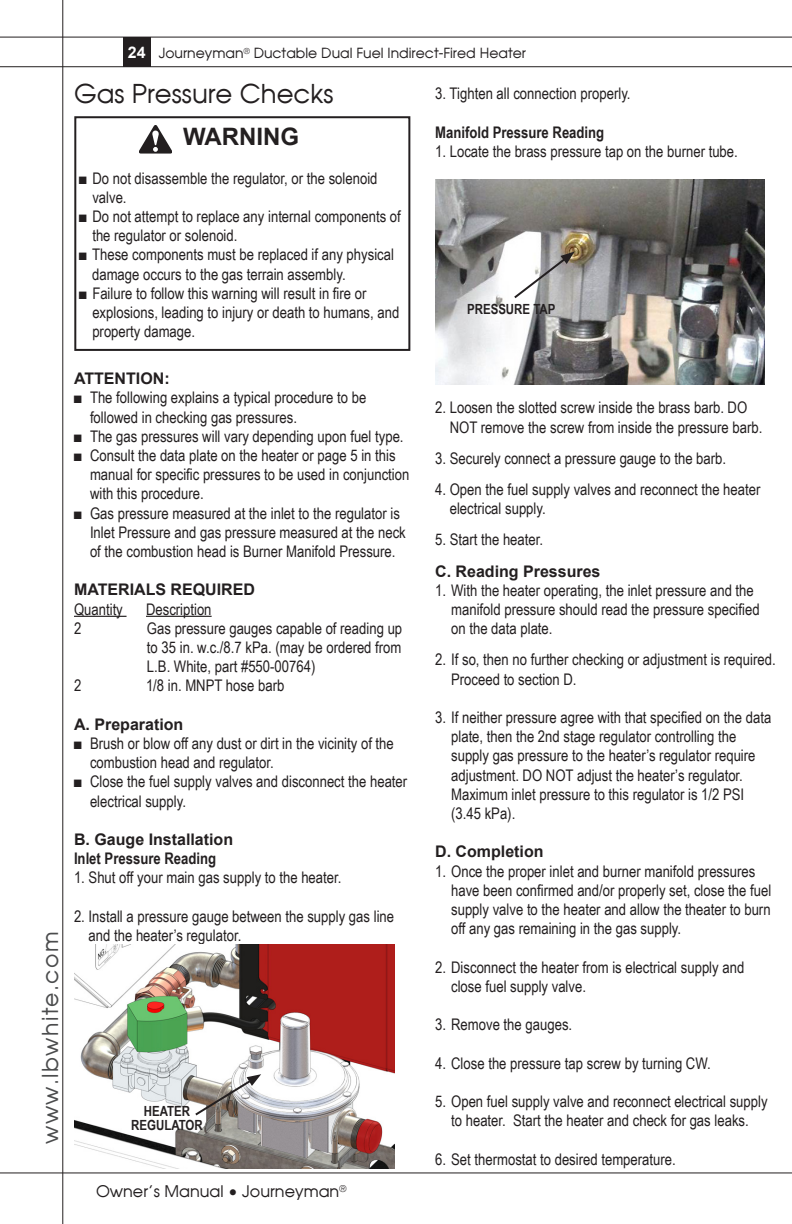
<style>
.page{position:relative;width:792px;height:1224px;background:#fff}
.page>*{position:absolute;margin:0;border:0;box-sizing:border-box;transform-origin:0 0}
.Attention_Header{font:26px "Moderne";color:#231f20}
.t1{font:700 24px "Arial";color:#231f20}
.t2{font:22px "Moderne";letter-spacing:.06em;color:#4b4c4d}
.BODY_for_INSIDE_PAGES{font:16px/19.2px "Arial Narrow";color:#231f20}
.BODY_for_INSIDE_PAGES-2{font:700 16px "Arial";color:#231f20}
.BODY_for_INSIDE_PAGES-3{font:700 16px "Arial Narrow";color:#231f20}
.t3{font:16px "Moderne";color:#231f20}
.t4{font:700 16px "Arial";color:#fff}
.t5{font:14px "Moderne";color:#231f20}
.BODY_for_INSIDE_PAGES-4{font:700 14px "Arial Narrow";color:#231f20}
</style>
<div class="page">
<hr style="left:0;top:37px;width:792px;height:1px;background:#231f20">
<hr style="left:0;top:66px;width:792px;height:1px;background:#231f20">
<hr style="left:0;top:1172px;width:792px;height:1px;background:#231f20">
<hr style="left:62px;top:0;width:1px;height:1224px;background:#231f20">
<div style="left:123px;top:37px;width:27px;height:29px;background:#231f20"></div>
<div style="left:74px;top:116px;width:336px;height:235px;border:2px solid #231f20"></div>
<svg style="left:139px;top:126px;width:33px;height:28px"></svg>
<hr style="left:74px;top:616px;width:53px;height:1px;background:#231f20">
<hr style="left:146px;top:616px;width:66px;height:1px;background:#231f20">
<img style="left:74px;top:944px;width:320px;height:225px">
<img style="left:435px;top:179px;width:329px;height:205px">
<svg style="left:512px;top:251px;width:63px;height:49px"></svg>
<svg style="left:193px;top:1074px;width:68px;height:43px"></svg>
<h3 class="t2" style="left:36px;top:1144px;width:214px;rotate:-90deg">www.lbwhite.com</h3>
<p class="t4" style="left:128px;top:41px;width:20px">24</p>
<p class="t5" style="left:159px;top:44px;width:369px">Journeyman<sup>®</sup> Ductable Dual Fuel Indirect-Fired Heater</p>
<p class="Attention_Header" style="left:74px;top:78px;width:261px">Gas Pressure Checks</p>
<p class="t1" style="left:183px;top:120px;width:117px">WARNING</p>
<p class="BODY_for_INSIDE_PAGES" style="left:92px;top:168px;width:287px;text-indent:-13px">■ Do not disassemble the regulator, or the solenoid valve.</p>
<p class="BODY_for_INSIDE_PAGES" style="left:92px;top:206px;width:310px;text-indent:-13px">■ Do not attempt to replace any internal components of the regulator or solenoid.</p>
<p class="BODY_for_INSIDE_PAGES" style="left:92px;top:245px;width:303px;text-indent:-13px">■ These components must be replaced if any physical damage occurs to the gas terrain assembly.</p>
<p class="BODY_for_INSIDE_PAGES" style="left:92px;top:283px;width:309px;text-indent:-13px">■ Failure to follow this warning will result in fire or explosions, leading to injury or death to humans, and property damage.</p>
<p class="BODY_for_INSIDE_PAGES-2" style="left:74px;top:367px;width:97px">ATTENTION:</p>
<p class="BODY_for_INSIDE_PAGES" style="left:90px;top:388px;width:278px;text-indent:-16px">■ The following explains a typical procedure to be followed in checking gas pressures.</p>
<p class="BODY_for_INSIDE_PAGES" style="left:74px;top:426px;width:331px">■ The gas pressures will vary depending upon fuel type.</p>
<p class="BODY_for_INSIDE_PAGES" style="left:90px;top:445px;width:321px;text-indent:-16px">■ Consult the data plate on the heater or page 5 in this manual for specific pressures to be used in conjunction with this procedure.</p>
<p class="BODY_for_INSIDE_PAGES" style="left:90px;top:503px;width:317px;text-indent:-16px">■ Gas pressure measured at the inlet to the regulator is<br>Inlet Pressure and gas pressure measured at the neck of the combustion head is Burner Manifold Pressure.</p>
<p class="BODY_for_INSIDE_PAGES-2" style="left:74px;top:579px;width:183px">MATERIALS REQUIRED</p>
<p class="BODY_for_INSIDE_PAGES" style="left:74px;top:599px;width:50px">Quantity</p>
<p class="BODY_for_INSIDE_PAGES" style="left:146px;top:599px;width:67px">Description</p>
<p class="BODY_for_INSIDE_PAGES" style="left:74px;top:618px;width:9px">2</p>
<p class="BODY_for_INSIDE_PAGES" style="left:147px;top:618px;width:257px;text-align:justify">Gas pressure gauges capable of reading up to 35 in. w.c./8.7 kPa. (may be ordered from L.B. White, part #550-00764)</p>
<p class="BODY_for_INSIDE_PAGES" style="left:74px;top:676px;width:9px">2</p>
<p class="BODY_for_INSIDE_PAGES" style="left:146px;top:676px;width:140px">1/8 in. MNPT hose barb</p>
<p class="BODY_for_INSIDE_PAGES-2" style="left:74px;top:713px;width:111px">A. Preparation</p>
<p class="BODY_for_INSIDE_PAGES" style="left:90px;top:733px;width:305px;text-indent:-16px">■ Brush or blow off any dust or dirt in the vicinity of the combustion head and regulator.</p>
<p class="BODY_for_INSIDE_PAGES" style="left:90px;top:772px;width:319px;text-indent:-16px">■ Close the fuel supply valves and disconnect the heater electrical supply.</p>
<p class="BODY_for_INSIDE_PAGES-2" style="left:74px;top:828px;width:161px">B. Gauge Installation</p>
<p class="BODY_for_INSIDE_PAGES-3" style="left:74px;top:846px;width:144px">Inlet Pressure Reading</p>
<p class="BODY_for_INSIDE_PAGES" style="left:74px;top:868px;width:269px">1. Shut off your main gas supply to the heater.</p>
<p class="BODY_for_INSIDE_PAGES" style="left:89px;top:906px;width:307px;text-indent:-15px">2. Install a pressure gauge between the supply gas line and the heater’s regulator.</p>
<p class="BODY_for_INSIDE_PAGES-4" style="left:144px;top:1101px;width:48px">HEATER</p>
<p class="BODY_for_INSIDE_PAGES-4" style="left:131px;top:1115px;width:73px">REGULATOR</p>
<p class="t3" style="left:96px;top:1181px;width:252px">Owner’s Manual • Journeyman<sup>®</sup></p>
<p class="BODY_for_INSIDE_PAGES" style="left:435px;top:83px;width:197px">3. Tighten all connection properly.</p>
<p class="BODY_for_INSIDE_PAGES-3" style="left:435px;top:120px;width:171px">Manifold Pressure Reading</p>
<p class="BODY_for_INSIDE_PAGES" style="left:435px;top:141px;width:304px">1. Locate the brass pressure tap on the burner tube.</p>
<p class="BODY_for_INSIDE_PAGES-4" style="left:467px;top:299px;width:90px">PRESSURE TAP</p>
<p class="BODY_for_INSIDE_PAGES" style="left:450px;top:398px;width:314px;text-indent:-15px">2. Loosen the slotted screw inside the brass barb. DO<br>NOT remove the screw from inside the pressure barb.</p>
<p class="BODY_for_INSIDE_PAGES" style="left:435px;top:448px;width:293px">3. Securely connect a pressure gauge to the barb.</p>
<p class="BODY_for_INSIDE_PAGES" style="left:450px;top:479px;width:312px;text-indent:-15px">4. Open the fuel supply valves and reconnect the heater electrical supply.</p>
<p class="BODY_for_INSIDE_PAGES" style="left:435px;top:530px;width:109px">5. Start the heater.</p>
<p class="BODY_for_INSIDE_PAGES-2" style="left:435px;top:560px;width:167px">C. Reading Pressures</p>
<p class="BODY_for_INSIDE_PAGES" style="left:451px;top:580px;width:310px;text-indent:-16px">1. With the heater operating, the inlet pressure and the manifold pressure should read the pressure specified on the data plate.</p>
<p class="BODY_for_INSIDE_PAGES" style="left:451px;top:650px;width:326px;text-indent:-16px">2. If so, then no further checking or adjustment is required.<br>Proceed to section D.</p>
<p class="BODY_for_INSIDE_PAGES" style="left:451px;top:707px;width:322px;text-indent:-16px">3. If neither pressure agree with that specified on the data plate, then the 2nd stage regulator controlling the supply gas pressure to the heater’s regulator require adjustment. DO NOT adjust the heater’s regulator.<br>Maximum inlet pressure to this regulator is 1/2 PSI (3.45 kPa).</p>
<p class="BODY_for_INSIDE_PAGES-2" style="left:435px;top:841px;width:110px">D. Completion</p>
<p class="BODY_for_INSIDE_PAGES" style="left:451px;top:861px;width:322px;text-indent:-16px">1. Once the proper inlet and burner manifold pressures have been confirmed and/or properly set, close the fuel supply valve to the heater and allow the theater to burn off any gas remaining in the gas supply.</p>
<p class="BODY_for_INSIDE_PAGES" style="left:451px;top:957px;width:295px;text-indent:-16px">2. Disconnect the heater from is electrical supply and close fuel supply valve.</p>
<p class="BODY_for_INSIDE_PAGES" style="left:435px;top:1014px;width:139px">3. Remove the gauges.</p>
<p class="BODY_for_INSIDE_PAGES" style="left:435px;top:1053px;width:277px">4. Close the pressure tap screw by turning CW.</p>
<p class="BODY_for_INSIDE_PAGES" style="left:435px;top:1091px;width:334px;text-align:center">5. Open fuel supply valve and reconnect electrical supply to heater. Start the heater and check for gas leaks.</p>
<p class="BODY_for_INSIDE_PAGES" style="left:435px;top:1149px;width:242px">6. Set thermostat to desired temperature.</p>
</div>
